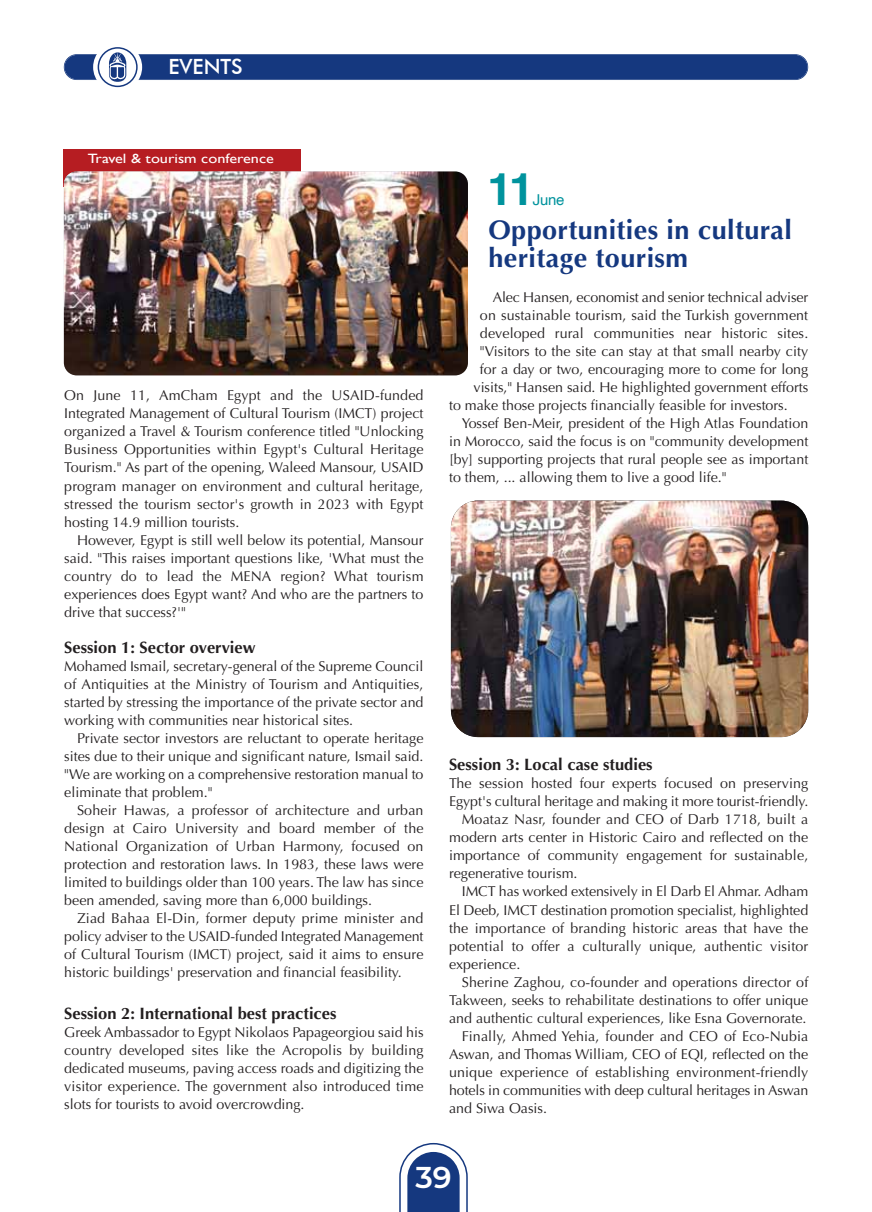
<style>
.page{position:relative;width:872px;height:1212px;background:#fff}
.page>*{position:absolute;margin:0;border:0;box-sizing:border-box;transform-origin:0 0}
.t1{font:700 45px "Helvetica";color:#00939d}
.t2{font:600 30px "Montserrat";color:#fff}
.t3{font:700 27px/28.5px "Optima";letter-spacing:.015em;color:#15387f}
.t4{font:500 21px "Futura BT";color:#fff}
.t5{font:700 16.5px "Optima";color:#231f20}
.t6{font:15px "Helvetica";color:#00939d}
.t7{font:14.25px/18px "Optima";color:#231f20;text-align:justify}
.t8{font:13.5px "Gill Sans";color:#fff;scale:1.2 1}
</style>
<div class="page">
<svg style="left:399px;top:1143px;width:69px;height:69px"></svg>
<div style="left:65px;top:55px;width:742px;height:24px;background:#15387f;border-radius:12px"></div>
<div style="left:64px;top:54px;width:744px;height:26px;border:2px solid #15387f;border-radius:13px"></div>
<div style="left:93px;top:43px;width:49px;height:49px;background:#fff;border-radius:50%"></div>
<svg style="left:98px;top:47px;width:40px;height:40px"></svg>
<div style="left:64px;top:149px;width:237px;height:37px;background:#b61d22"></div>
<img style="left:64px;top:171px;width:404px;height:204px">
<img style="left:451px;top:501px;width:357px;height:236px;border-radius:27px">
<h3 class="t4" style="left:168px;top:53px;width:76px">EVENTS</h3>
<p class="t8" style="left:88px;top:151px;width:156px">Travel &amp; tourism conference</p>
<p class="t7" style="left:64px;top:387px;width:361px">On June 11, AmCham Egypt and the USAID-funded Integrated Management of Cultural Tourism (IMCT) project organized a Travel &amp; Tourism conference titled "Unlocking Business Opportunities within Egypt's Cultural Heritage Tourism." As part of the opening, Waleed Mansour, USAID program manager on environment and cultural heritage, stressed the tourism sector's growth in 2023 with Egypt hosting 14.9 million tourists.</p>
<p class="t7" style="left:64px;top:531px;width:361px;text-indent:13px">However, Egypt is still well below its potential, Mansour said. "This raises important questions like, 'What must the country do to lead the MENA region? What tourism experiences does Egypt want? And who are the partners to drive that success?'"</p>
<p class="t5" style="left:64px;top:637px;width:193px">Session 1: Sector overview</p>
<p class="t7" style="left:64px;top:657px;width:361px">Mohamed Ismail, secretary-general of the Supreme Council of Antiquities at the Ministry of Tourism and Antiquities, started by stressing the importance of the private sector and working with communities near historical sites.</p>
<p class="t7" style="left:64px;top:729px;width:361px;text-indent:13px">Private sector investors are reluctant to operate heritage sites due to their unique and significant nature, Ismail said. "We are working on a comprehensive restoration manual to eliminate that problem."</p>
<p class="t7" style="left:64px;top:801px;width:361px;text-indent:13px">Soheir Hawas, a professor of architecture and urban design at Cairo University and board member of the National Organization of Urban Harmony, focused on protection and restoration laws. In 1983, these laws were limited to buildings older than 100 years. The law has since been amended, saving more than 6,000 buildings.</p>
<p class="t7" style="left:64px;top:909px;width:361px;text-indent:13px">Ziad Bahaa El-Din, former deputy prime minister and policy adviser to the USAID-funded Integrated Management of Cultural Tourism (IMCT) project, said it aims to ensure historic buildings' preservation and financial feasibility.</p>
<p class="t5" style="left:64px;top:1003px;width:274px">Session 2: International best practices</p>
<p class="t7" style="left:64px;top:1023px;width:361px">Greek Ambassador to Egypt Nikolaos Papageorgiou said his country developed sites like the Acropolis by building dedicated museums, paving access roads and digitizing the visitor experience. The government also introduced time slots for tourists to avoid overcrowding.</p>
<h1 class="t1" style="left:487px;top:170px;width:48px">11</h1>
<p class="t6" style="left:533px;top:193px;width:33px">June</p>
<h3 class="t3" style="left:488px;top:216px;width:305px">Opportunities in cultural heritage tourism</h3>
<p class="t7" style="left:493px;top:289px;width:317px">Alec Hansen, economist and senior technical adviser</p>
<p class="t7" style="left:480px;top:307px;width:330px">on sustainable tourism, said the Turkish government</p>
<p class="t7" style="left:480px;top:325px;width:330px">developed rural communities near historic sites.</p>
<p class="t7" style="left:480px;top:343px;width:330px">"Visitors to the site can stay at that small nearby city</p>
<p class="t7" style="left:480px;top:361px;width:330px">for a day or two, encouraging more to come for long</p>
<p class="t7" style="left:473px;top:379px;width:336px">visits," Hansen said. He highlighted government efforts</p>
<p class="t7" style="left:449px;top:397px;width:340px">to make those projects financially feasible for investors.</p>
<p class="t7" style="left:462px;top:415px;width:348px">Yossef Ben-Meir, president of the High Atlas Foundation</p>
<p class="t7" style="left:449px;top:433px;width:361px">in Morocco, said the focus is on "community development</p>
<p class="t7" style="left:449px;top:451px;width:361px">[by] supporting projects that rural people see as important</p>
<p class="t7" style="left:449px;top:469px;width:279px">to them, ... allowing them to live a good life."</p>
<p class="t5" style="left:449px;top:755px;width:205px">Session 3: Local case studies</p>
<p class="t7" style="left:449px;top:775px;width:361px">The session hosted four experts focused on preserving</p>
<p class="t7" style="left:449px;top:793px;width:361px">Egypt's cultural heritage and making it more tourist-friendly.</p>
<p class="t7" style="left:462px;top:811px;width:348px">Moataz Nasr, founder and CEO of Darb 1718, built a</p>
<p class="t7" style="left:449px;top:829px;width:361px">modern arts center in Historic Cairo and reflected on the</p>
<p class="t7" style="left:449px;top:847px;width:361px">importance of community engagement for sustainable,</p>
<p class="t7" style="left:449px;top:865px;width:130px">regenerative tourism.</p>
<p class="t7" style="left:462px;top:883px;width:348px">IMCT has worked extensively in El Darb El Ahmar. Adham</p>
<p class="t7" style="left:449px;top:901px;width:361px">El Deeb, IMCT destination promotion specialist, highlighted</p>
<p class="t7" style="left:449px;top:919px;width:361px">the importance of branding historic areas that have the</p>
<p class="t7" style="left:449px;top:937px;width:361px">potential to offer a culturally unique, authentic visitor</p>
<p class="t7" style="left:449px;top:955px;width:73px">experience.</p>
<p class="t7" style="left:462px;top:973px;width:348px">Sherine Zaghou, co-founder and operations director of</p>
<p class="t7" style="left:449px;top:991px;width:361px">Takween, seeks to rehabilitate destinations to offer unique</p>
<p class="t7" style="left:449px;top:1009px;width:359px">and authentic cultural experiences, like Esna Governorate.</p>
<p class="t7" style="left:462px;top:1027px;width:348px">Finally, Ahmed Yehia, founder and CEO of Eco-Nubia</p>
<p class="t7" style="left:449px;top:1045px;width:361px">Aswan, and Thomas William, CEO of EQI, reflected on the</p>
<p class="t7" style="left:449px;top:1063px;width:361px">unique experience of establishing environment-friendly</p>
<p class="t7" style="left:449px;top:1081px;width:361px">hotels in communities with deep cultural heritages in Aswan</p>
<p class="t7" style="left:449px;top:1099px;width:99px">and Siwa Oasis.</p>
<h2 class="t2" style="left:415px;top:1159px;width:38px">39</h2>
</div>
